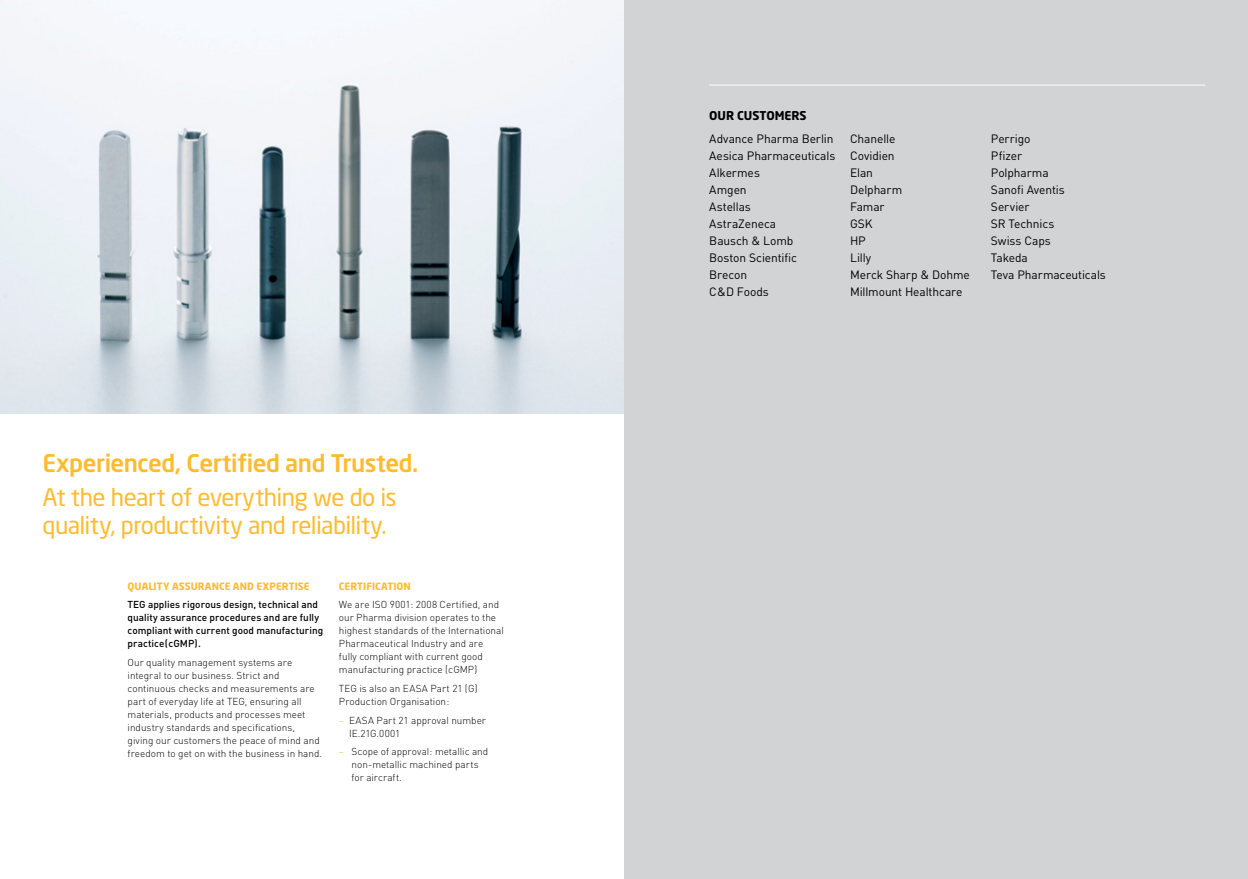
<style>
.page{position:relative;width:1248px;height:879px;background:#fff}
.page>*{position:absolute;margin:0;border:0;box-sizing:border-box;transform-origin:0 0}
.t1{font:24px/28px "Neo Sans";letter-spacing:-.025em;color:#fdbb30}
.t2{font:500 24px "Neo Sans";letter-spacing:-.02em;color:#fdbb30}
.t3{font:12px/17px "Converse DIN Regular";letter-spacing:-.01em;color:#000}
.t4{font:700 12px "Neo Sans";letter-spacing:-.005em;color:#000}
.t5{font:10px/13px "Converse DIN Light";color:#000}
.t6{font:10px/13px "Converse DIN Medium";color:#000}
.t7{font:700 10px "Neo Sans";letter-spacing:.005em;color:#fdbb30}
.s1{color:#fdbb30}
</style>
<div class="page">
<img style="left:0;top:0;width:624px;height:414px">
<div style="left:624px;top:0;width:623px;height:879px;background:#d1d3d4"></div>
<hr style="left:709px;top:85px;width:495px;height:1px;background:#fff">
<h1 class="t2" style="left:43px;top:448px;width:377px">Experienced, Certified and Trusted.</h1>
<h1 class="t1" style="left:43px;top:482px;width:355px">At the heart of everything we do is quality, productivity and reliability.</h1>
<p class="t7" style="left:128px;top:579px;width:183px">QUALITY ASSURANCE AND EXPERTISE</p>
<p class="t6" style="left:128px;top:598px;width:197px">TEG applies rigorous design, technical and quality assurance procedures and are fully compliant with current good manufacturing practice(cGMP).</p>
<p class="t5" style="left:128px;top:655px;width:196px">Our quality management systems are integral to our business. Strict and continuous checks and measurements are part of everyday life at TEG, ensuring all materials, products and processes meet industry standards and specifications, giving our customers the peace of mind and freedom to get on with the business in hand.</p>
<p class="t7" style="left:339px;top:579px;width:73px">CERTIFICATION</p>
<p class="t5" style="left:339px;top:598px;width:166px">We are ISO 9001: 2008 Certified, and our Pharma division operates to the highest standards of the International Pharmaceutical Industry and are fully compliant with current good manufacturing practice (cGMP)</p>
<p class="t5" style="left:339px;top:681px;width:140px">TEG is also an EASA Part 21 (G)<br>Production Organisation:</p>
<p class="t5" style="left:349px;top:713px;width:138px;text-indent:-10px"><span class="s1">–</span> EASA Part 21 approval number<br>IE.21G.0001</p>
<p class="t5" style="left:351px;top:745px;width:138px;text-indent:-13px"><span class="s1">–</span> Scope of approval: metallic and non-metallic machined parts for aircraft.</p>
<p class="t4" style="left:709px;top:108px;width:99px">OUR CUSTOMERS</p>
<p class="t3" style="left:709px;top:130px;width:127px">Advance Pharma Berlin<br>Aesica Pharmaceuticals<br>Alkermes<br>Amgen<br>Astellas<br>AstraZeneca<br>Bausch &amp; Lomb<br>Boston Scientific<br>Brecon<br>C&amp;D Foods</p>
<p class="t3" style="left:850px;top:130px;width:121px">Chanelle<br>Covidien<br>Elan<br>Delpharm<br>Famar<br>GSK<br>HP<br>Lilly<br>Merck Sharp &amp; Dohme<br>Millmount Healthcare</p>
<p class="t3" style="left:990px;top:130px;width:116px">Perrigo<br>Pfizer<br>Polpharma<br>Sanofi Aventis<br>Servier<br>SR Technics<br>Swiss Caps<br>Takeda<br>Teva Pharmaceuticals</p>
</div>
